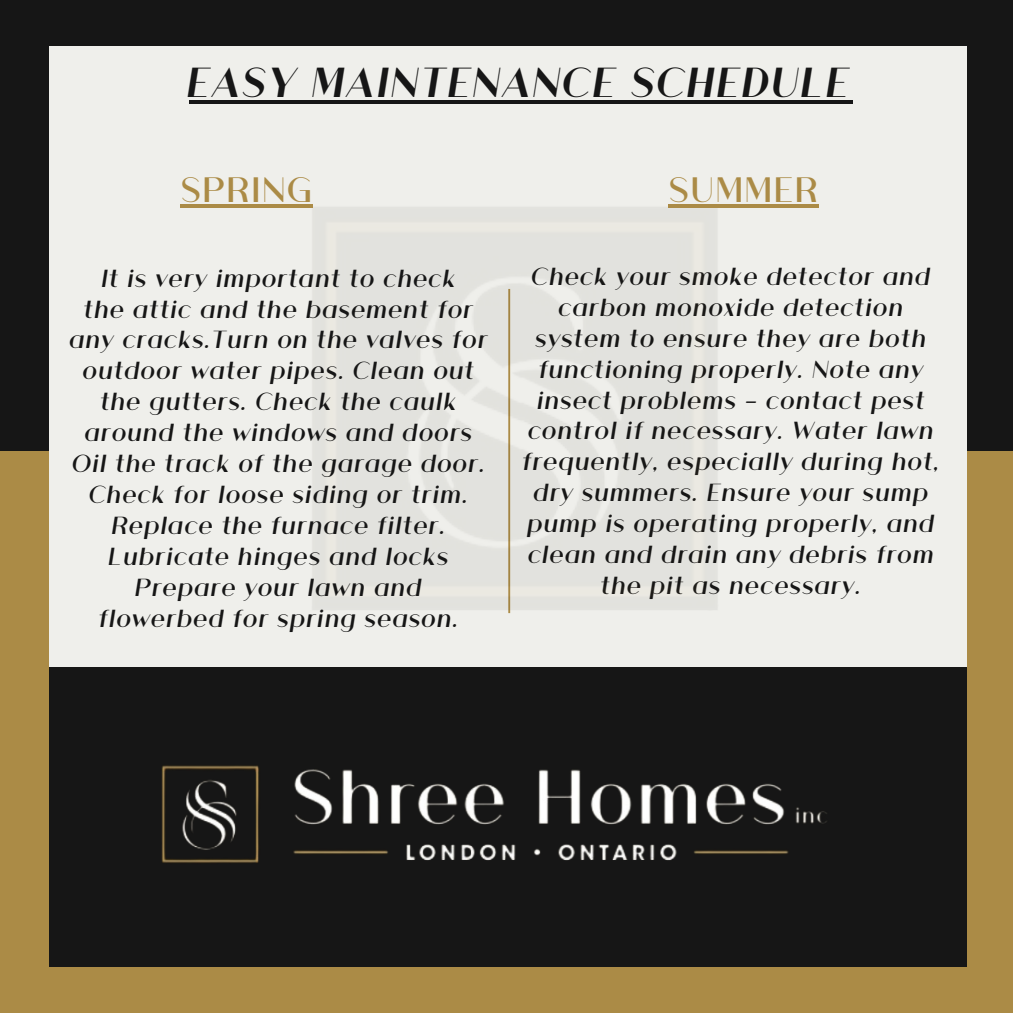
<style>
.page{position:relative;width:1013px;height:1013px;background:#fff}
.page>*{position:absolute;margin:0;border:0;box-sizing:border-box;transform-origin:0 0}
.t1{font:italic 700 44.62px "Athena";color:#161616}
.t2{font:37.5px "Athena";color:#ab8b46}
.t3{font:italic 26.25px/31px "Athena";color:#161616;text-align:center}
</style>
<div class="page">
<div style="left:0;top:0;width:1012px;height:1012px;background:#161616"></div>
<div style="left:0;top:451px;width:1012px;height:561px;background:#ab8b46"></div>
<div style="left:50px;top:667px;width:917px;height:299px;background:#161616"></div>
<img style="left:161px;top:765px;width:666px;height:98px">
<div style="left:50px;top:46px;width:916px;height:621px;background:#efefeb"></div>
<img style="left:205px;top:192px;width:608px;height:475px">
<hr style="left:189px;top:100px;width:663px;height:4px;background:#161616">
<hr style="left:180px;top:204px;width:133px;height:3px;background:#ab8b46">
<hr style="left:668px;top:204px;width:150px;height:3px;background:#ab8b46">
<p class="t1" style="left:189px;top:66px;width:665px">EASY MAINTENANCE SCHEDULE</p>
<h1 class="t2" style="left:180px;top:176px;width:134px">SPRING</h1>
<p class="t2" style="left:668px;top:176px;width:152px">SUMMER</p>
<p class="t3" style="left:102px;top:264px;width:357px">It is very important to check</p>
<p class="t3" style="left:85px;top:295px;width:392px">the attic and the basement for</p>
<p class="t3" style="left:70px;top:326px;width:421px">any cracks.Turn on the valves for outdoor water pipes. Clean out the gutters. Check the caulk around the windows and doors</p>
<p class="t3" style="left:73px;top:450px;width:415px">Oil the track of the garage door.<br>Check for loose siding or trim.</p>
<p class="t3" style="left:113px;top:512px;width:336px">Replace the furnace filter.</p>
<p class="t3" style="left:110px;top:543px;width:342px">Lubricate hinges and locks</p>
<p class="t3" style="left:136px;top:574px;width:289px">Prepare your lawn and</p>
<p class="t3" style="left:100px;top:605px;width:362px">flowerbed for spring season.</p>
<h2 class="t3" style="left:532px;top:262px;width:401px">Check your smoke detector and</h2>
<p class="t3" style="left:559px;top:293px;width:347px">carbon monoxide detection</p>
<p class="t3" style="left:536px;top:324px;width:393px">system to ensure they are both</p>
<p class="t3" style="left:523px;top:355px;width:420px">functioning properly. Note any insect problems - contact pest control if necessary. Water lawn frequently, especially during hot, dry summers. Ensure your sump pump is operating properly, and clean and drain any debris from the pit as necessary.</p>
</div>
